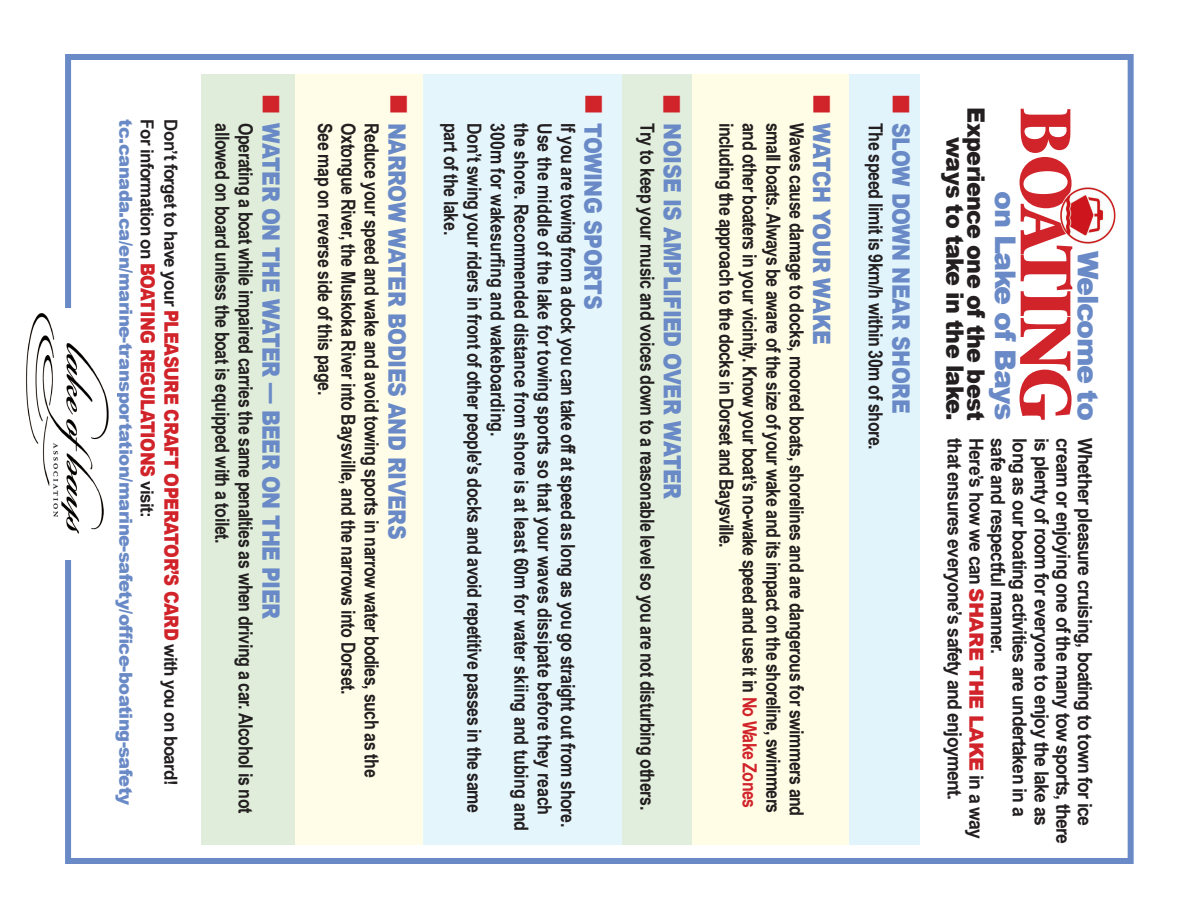
<style>
.page{position:relative;width:1188px;height:918px;background:#fff}
.page>*{position:absolute;margin:0;border:0;box-sizing:border-box;transform-origin:0 0}
.t1{font:900 76.5px "Minion Std";letter-spacing:-.045em;color:#d1232a}
.t2{font:900 28.5px "Arial";letter-spacing:-.05em;color:#698ac6}
.t3{font:900 24px "Arial";letter-spacing:-.02em;color:#698ac6;scale:.85 1}
.t4{font:900 24px/21px "Arial";letter-spacing:-.03em;color:#231f20;text-align:right;scale:.93 1}
.t5{font:700 19.5px "Arial Narrow";letter-spacing:-.02em;color:#231f20}
.t6{font:700 19.5px "Arial Narrow";letter-spacing:-.02em;color:#231f20;scale:1.1 1}
.t7{font:700 19.5px "Arial Narrow";color:#231f20}
.t8{font:700 18px "Arial Narrow";letter-spacing:-.03em;color:#231f20;scale:1.15 1}
.t9{font:900 18px "Arial";letter-spacing:-.03em;color:#698ac6}
.s1{font-family:"Arial";font-weight:900;font-size:19.5px;color:#d1232a}
.s2{color:#d1232a}
.s3{font-size:32.1px}
.s4{font-family:"Arial";font-weight:900;color:#d1232a}
</style>
<div class="page">
<div style="left:65px;top:54px;width:1069px;height:810px;border:6px solid #698ac6"></div>
<div style="left:201px;top:75px;width:95px;height:770px;background:#dfedda"></div>
<div style="left:296px;top:75px;width:127px;height:770px;background:#fffde8"></div>
<div style="left:423px;top:75px;width:216px;height:770px;background:#e5f5fc"></div>
<div style="left:622px;top:75px;width:71px;height:770px;background:#e1eedd"></div>
<div style="left:693px;top:75px;width:157px;height:770px;background:#fffde5"></div>
<div style="left:850px;top:75px;width:70px;height:770px;background:#e1f4fc"></div>
<img style="left:1060px;top:187px;width:56px;height:57px">
<img style="left:26px;top:309px;width:83px;height:251px">
<p class="t9" style="left:139px;top:119px;width:687px;rotate:90deg">tc.canada.ca/en/marine-transportation/marine-safety/office-boating-safety</p>
<p class="t8" style="left:184px;top:119px;width:581px;rotate:90deg">Don’t forget to have your <span class="s1">PLEASURE CRAFT OPERATOR’S CARD</span> with you on board!</p>
<p class="t8" style="left:161px;top:119px;width:348px;rotate:90deg">For information on <span class="s1">BOATING REGULATIONS</span> visit:</p>
<p class="t5" style="left:237px;top:123px;width:422px;rotate:90deg">allowed on board unless the boat is equipped with a toilet.</p>
<p class="t5" style="left:261px;top:123px;width:692px;rotate:90deg">Operating a boat while impaired carries the same penalties as when driving a car. Alcohol is not</p>
<p class="t3" style="left:288px;top:95px;width:618px;rotate:90deg"><span class="s2">■</span> WATER ON THE WATER <span class="s3">—</span> BEER ON THE PIER</p>
<p class="t5" style="left:340px;top:123px;width:274px;rotate:90deg">See map on reverse side of this page.</p>
<p class="t5" style="left:363px;top:123px;width:573px;rotate:90deg">Oxtongue River, the Muskoka River into Baysville, and the narrows into Dorset.</p>
<p class="t5" style="left:387px;top:123px;width:656px;rotate:90deg">Reduce your speed and wake and avoid towing sports in narrow water bodies, such as the</p>
<p class="t3" style="left:414px;top:95px;width:524px;rotate:90deg"><span class="s2">■</span> NARROW WATER BODIES AND RIVERS</p>
<p class="t5" style="left:466px;top:123px;width:113px;rotate:90deg">part of the lake.</p>
<p class="t5" style="left:489px;top:123px;width:692px;rotate:90deg">Don’t swing your riders in front of other people’s docks and avoid repetitive passes in the same</p>
<p class="t7" style="left:513px;top:123px;width:315px;rotate:90deg">300m for wakesurfing and wakeboarding.</p>
<p class="t7" style="left:536px;top:123px;width:710px;rotate:90deg">the shore. Recommended distance from shore is at least 60m for water skiing and tubing and</p>
<p class="t7" style="left:559px;top:123px;width:694px;rotate:90deg">Use the middle of the lake for towing sports so that your waves dissipate before they reach</p>
<p class="t5" style="left:583px;top:123px;width:706px;rotate:90deg">If you are towing from a dock you can take off at speed as long as you go straight out from shore.</p>
<p class="t3" style="left:611px;top:95px;width:254px;rotate:90deg"><span class="s2">■</span> TOWING SPORTS</p>
<p class="t5" style="left:662px;top:123px;width:689px;rotate:90deg">Try to keep your music and voices down to a reasonable level so you are not disturbing others.</p>
<p class="t3" style="left:690px;top:95px;width:477px;rotate:90deg"><span class="s2">■</span> NOISE IS AMPLIFIED OVER WATER</p>
<p class="t5" style="left:765px;top:123px;width:686px;rotate:90deg">and other boaters in your vicinity. Know your boat’s no-wake speed and use it in <span class="s2">No Wake Zones</span></p>
<p class="t5" style="left:788px;top:123px;width:692px;rotate:90deg">small boats. Always be aware of the size of your wake and its impact on the shoreline, swimmers</p>
<p class="t5" style="left:811px;top:123px;width:695px;rotate:90deg">Waves cause damage to docks, moored boats, shorelines and are dangerous for swimmers and</p>
<p class="t5" style="left:741px;top:123px;width:426px;rotate:90deg">including the approach to the docks in Dorset and Baysville.</p>
<p class="t3" style="left:839px;top:95px;width:296px;rotate:90deg"><span class="s2">■</span> WATCH YOUR WAKE</p>
<p class="t5" style="left:891px;top:123px;width:328px;rotate:90deg">The speed limit is 9km/h within 30m of shore.</p>
<p class="t3" style="left:918px;top:95px;width:376px;rotate:90deg"><span class="s2">■</span> SLOW DOWN NEAR SHORE</p>
<p class="t1" style="left:1084px;top:106px;width:316px;rotate:90deg">BOATING</p>
<p class="t4" style="left:987px;top:107px;width:338px;rotate:90deg">Experience one of the best ways to take in the lake.</p>
<p class="t2" style="left:1026px;top:191px;width:231px;rotate:90deg">on Lake of Bays</p>
<p class="t2" style="left:1109px;top:251px;width:172px;rotate:90deg">Welcome to</p>
<p class="t6" style="left:991px;top:438px;width:366px;rotate:90deg">Here’s how we can <span class="s4">SHARE THE LAKE</span> in a way</p>
<p class="t6" style="left:1013px;top:438px;width:198px;rotate:90deg">safe and respectful manner.</p>
<p class="t6" style="left:1035px;top:438px;width:345px;rotate:90deg">long as our boating activities are undertaken in a</p>
<p class="t6" style="left:1056px;top:438px;width:353px;rotate:90deg">is plenty of room for everyone to enjoy the lake as</p>
<p class="t6" style="left:1078px;top:438px;width:370px;rotate:90deg">cream or enjoying one of the many tow sports, there</p>
<p class="t6" style="left:1100px;top:438px;width:354px;rotate:90deg">Whether pleasure cruising, boating to town for ice</p>
<p class="t6" style="left:969px;top:438px;width:331px;rotate:90deg">that ensures everyone’s safety and enjoyment.</p>
</div>
